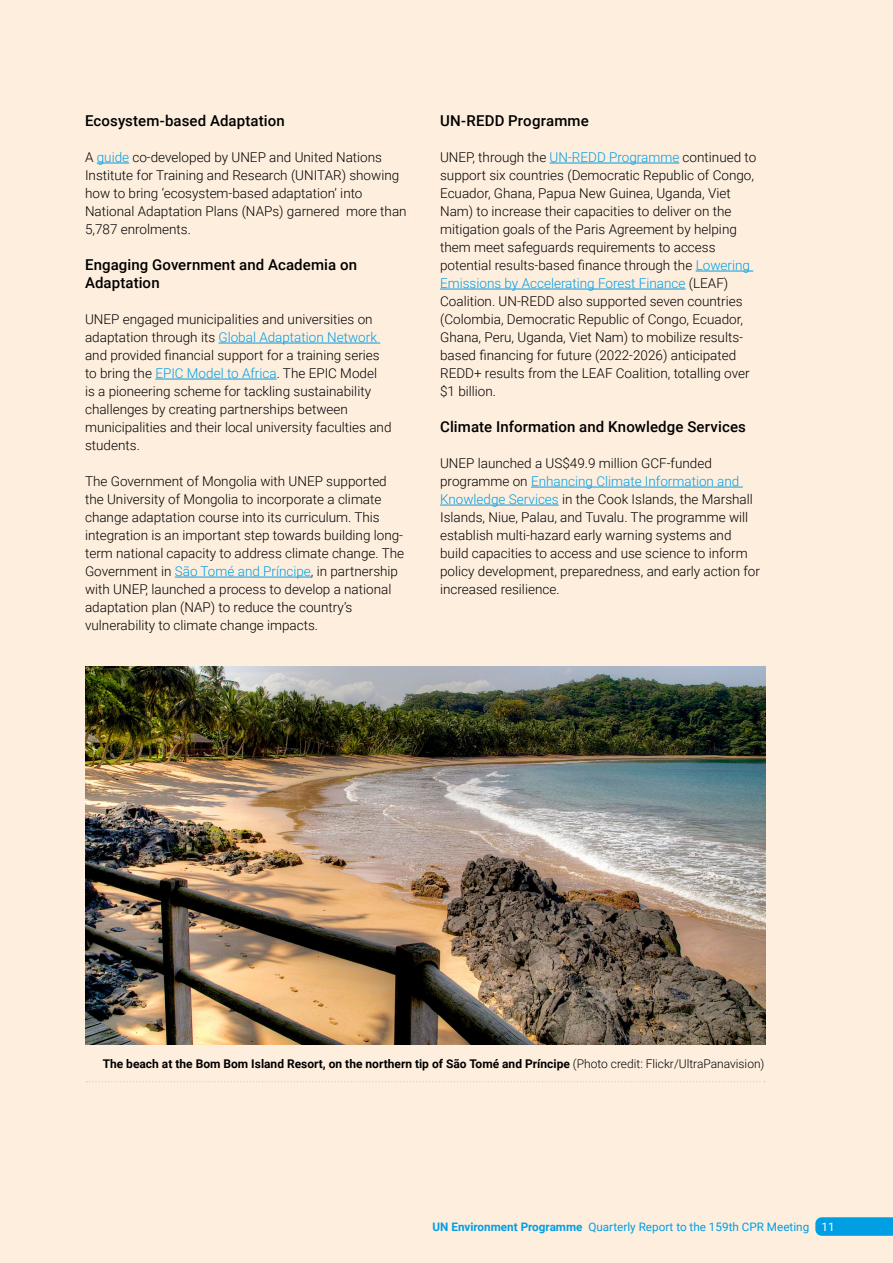
<style>
.page{position:relative;width:893px;height:1263px;background:#feeede}
.page>*{position:absolute;margin:0;border:0;box-sizing:border-box;transform-origin:0 0}
.t1{font:500 15px/18px "Roboto";letter-spacing:.01em;color:#000}
.t2{font:300 13.5px/18px "Roboto";color:#000}
.t3{font:700 12px "Roboto";color:#000}
.t4{font:11.7px "Roboto";color:#009fe3}
.s1{color:#009fe3}
.s2{font-weight:300}
.s3{font-weight:700}
.s4{color:#fff}
</style>
<div class="page">
<hr style="left:97px;top:163px;width:32px;height:1px;background:#009fe3">
<hr style="left:218px;top:343px;width:162px;height:1px;background:#009fe3">
<hr style="left:155px;top:379px;width:122px;height:1px;background:#009fe3">
<hr style="left:175px;top:577px;width:136px;height:1px;background:#009fe3">
<hr style="left:550px;top:163px;width:129px;height:1px;background:#009fe3">
<hr style="left:696px;top:271px;width:57px;height:1px;background:#009fe3">
<hr style="left:440px;top:289px;width:245px;height:1px;background:#009fe3">
<hr style="left:531px;top:487px;width:212px;height:1px;background:#009fe3">
<hr style="left:440px;top:505px;width:119px;height:1px;background:#009fe3">
<img style="left:85px;top:666px;width:680px;height:378px">
<svg style="left:87px;top:1081px;width:678px;height:1px"></svg>
<svg style="left:815px;top:1217px;width:78px;height:19px"></svg>
<p class="t1" style="left:85px;top:111px;width:201px">Ecosystem-based Adaptation</p>
<p class="t2" style="left:85px;top:148px;width:323px">A <span class="s1">guide</span> co-developed by UNEP and United Nations Institute for Training and Research (UNITAR) showing how to bring ‘ecosystem-based adaptation’ into National Adaptation Plans (NAPs) garnered more than 5,787 enrolments.</p>
<p class="t1" style="left:85px;top:255px;width:273px">Engaging Government and Academia on<br>Adaptation</p>
<p class="t2" style="left:85px;top:310px;width:308px">UNEP engaged municipalities and universities on adaptation through its <span class="s1">Global Adaptation Network </span>and provided financial support for a training series to bring the <span class="s1">EPIC Model to Africa</span>. The EPIC Model<br>is a pioneering scheme for tackling sustainability challenges by creating partnerships between municipalities and their local university faculties and students.</p>
<p class="t2" style="left:85px;top:472px;width:321px">The Government of Mongolia with UNEP supported the University of Mongolia to incorporate a climate change adaptation course into its curriculum. This integration is an important step towards building long&shy;term national capacity to address climate change. The Government in <span class="s1">São Tomé and Príncipe</span>, in partnership with UNEP, launched a process to develop a national adaptation plan (NAP) to reduce the country’s vulnerability to climate change impacts.</p>
<p class="t1" style="left:440px;top:111px;width:150px">UN-REDD Programme</p>
<p class="t2" style="left:440px;top:148px;width:318px">UNEP, through the <span class="s1">UN-REDD Programme</span> continued to support six countries (Democratic Republic of Congo, Ecuador, Ghana, Papua New Guinea, Uganda, Viet Nam) to increase their capacities to deliver on the mitigation goals of the Paris Agreement by helping them meet safeguards requirements to access potential results-based finance through the <span class="s1">Lowering Emissions by Accelerating Forest Finance</span> (LEAF)<br>Coalition. UN-REDD also supported seven countries (Colombia, Democratic Republic of Congo, Ecuador, Ghana, Peru, Uganda, Viet Nam) to mobilize results&shy;based financing for future (2022-2026) anticipated REDD+ results from the LEAF Coalition, totalling over $1 billion.</p>
<p class="t1" style="left:440px;top:417px;width:307px">Climate Information and Knowledge Services</p>
<p class="t2" style="left:440px;top:454px;width:321px">UNEP launched a US$49.9 million GCF-funded programme on <span class="s1">Enhancing Climate Information and Knowledge Services</span> in the Cook Islands, the Marshall Islands, Niue, Palau, and Tuvalu. The programme will establish multi-hazard early warning systems and build capacities to access and use science to inform policy development, preparedness, and early action for increased resilience.</p>
<p class="t3" style="left:103px;top:1055px;width:663px">The beach at the Bom Bom Island Resort, on the northern tip of São Tomé and Príncipe <span class="s2">(Photo credit: Flickr/UltraPanavision)</span></p>
<p class="t4" style="left:433px;top:1218px;width:404px"><span class="s3">UN Environment Programme</span> Quarterly Report to the 159th CPR Meeting <span class="s4">11</span></p>
</div>
